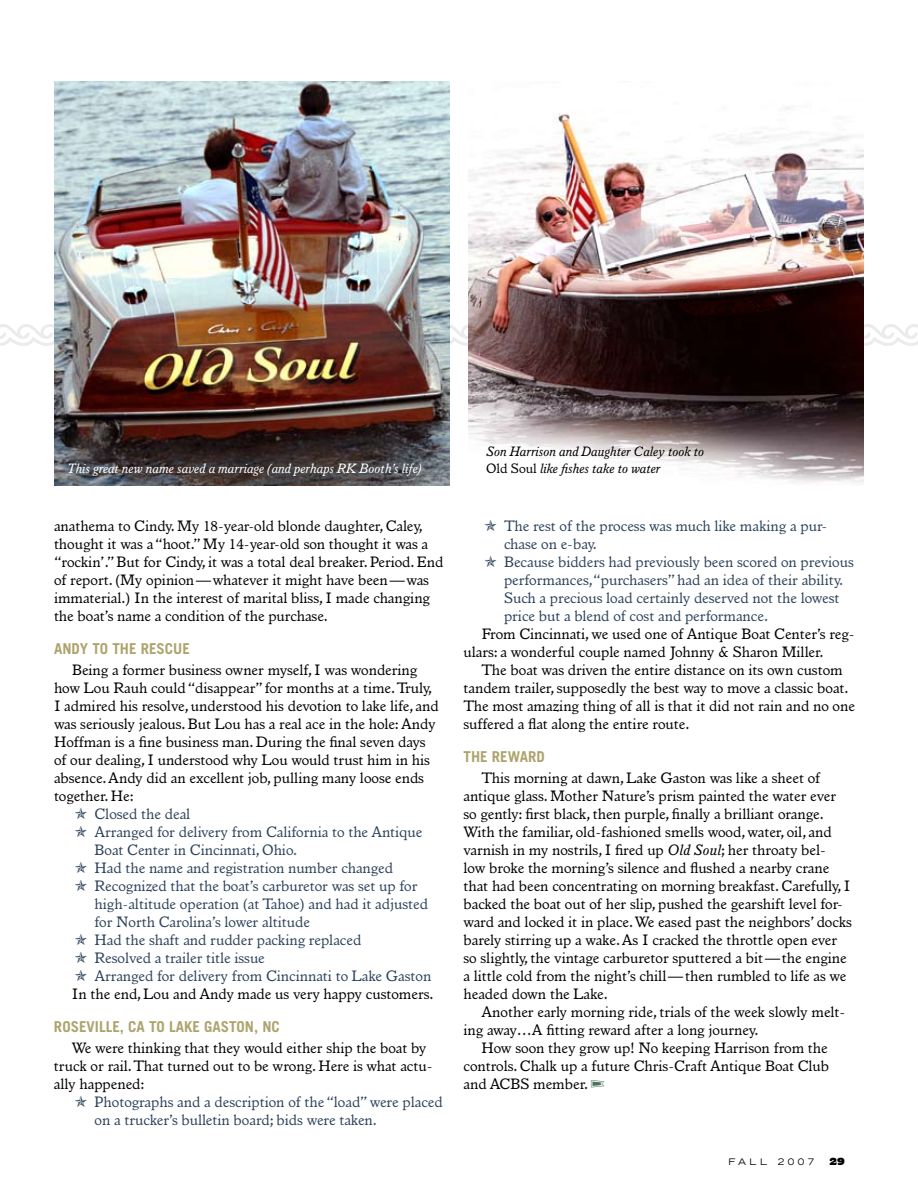
<style>
.page{position:relative;width:918px;height:1188px;background:#fff}
.page>*{position:absolute;margin:0;border:0;box-sizing:border-box;transform-origin:0 0}
.t1{font:15px/18px "Italian Old Style";color:#000}
.t2{font:15px/18px "Italian Old Style";color:#2d435b}
.t3{font:700 15px "Trade Gothic";color:#ada46d}
.t4{font:italic 13.5px/16.2px "Italian Old Style";color:#000}
.t5{font:italic 13.5px "Italian Old Style";color:#fff}
.t6{font:expanded 9px "Trade Gothic LH";letter-spacing:.4em;color:#000}
.t7{font:9px "Freedumb With";color:#000}
.s1{font-style:normal}
.s2{font-style:italic}
.s3{font-family:"Ludlow 6";color:#49735c}
</style>
<div class="page">
<img style="left:468px;top:107px;width:396px;height:376px">
<img style="left:54px;top:81px;width:396px;height:405px">
<img style="left:0;top:324px;width:918px;height:22px">
<p class="t5" style="left:68px;top:460px;width:356px">This great new name saved a marriage (and perhaps RK Booth’s life)</p>
<p class="t1" style="left:54px;top:517px;width:391px">anathema to Cindy. My 18-year-old blonde daughter, Caley, thought it was a “hoot.” My 14-year-old son thought it was a “rockin’.” But for Cindy, it was a total deal breaker. Period. End of report. (My opinion—whatever it might have been—was immaterial.) In the interest of marital bliss, I made changing the boat’s name a condition of the purchase.</p>
<p class="t3" style="left:54px;top:639px;width:137px">ANDY TO THE RESCUE</p>
<p class="t1" style="left:54px;top:661px;width:386px;text-indent:18px">Being a former business owner myself, I was wondering how Lou Rauh could “disappear” for months at a time. Truly, I admired his resolve, understood his devotion to lake life, and was seriously jealous. But Lou has a real ace in the hole: Andy Hoffman is a fine business man. During the final seven days of our dealing, I understood why Lou would trust him in his absence. Andy did an excellent job, pulling many loose ends together. He:</p>
<p class="t2" style="left:94px;top:805px;width:338px">Closed the deal<br>Arranged for delivery from California to the Antique Boat Center in Cincinnati, Ohio.<br>Had the name and registration number changed Recognized that the boat’s carburetor was set up for high-altitude operation (at Tahoe) and had it adjusted for North Carolina’s lower altitude<br>Had the shaft and rudder packing replaced<br>Resolved a trailer title issue<br>Arranged for delivery from Cincinnati to Lake Gaston</p>
<p class="t1" style="left:72px;top:985px;width:363px">In the end, Lou and Andy made us very happy customers.</p>
<p class="t3" style="left:54px;top:1017px;width:218px">ROSEVILLE, CA TO LAKE GASTON, NC</p>
<p class="t1" style="left:54px;top:1039px;width:380px;text-indent:18px">We were thinking that they would either ship the boat by truck or rail. That turned out to be wrong. Here is what actu&shy;ally happened:</p>
<p class="t2" style="left:94px;top:1093px;width:350px">Photographs and a description of the “load” were placed on a trucker’s bulletin board; bids were taken.</p>
<p class="t4" style="left:486px;top:444px;width:219px">Son Harrison and Daughter Caley took to<br><span class="s1">Old Soul</span> like fishes take to water</p>
<p class="t2" style="left:504px;top:517px;width:351px">The rest of the process was much like making a pur&shy;chase on e-bay.<br>Because bidders had previously been scored on previous performances,“purchasers” had an idea of their ability.<br>Such a precious load certainly deserved not the lowest price but a blend of cost and performance.</p>
<p class="t1" style="left:464px;top:625px;width:393px;text-indent:18px">From Cincinnati, we used one of Antique Boat Center’s reg&shy;ulars: a wonderful couple named Johnny &amp; Sharon Miller.</p>
<p class="t1" style="left:464px;top:661px;width:393px;text-indent:18px">The boat was driven the entire distance on its own custom tandem trailer, supposedly the best way to move a classic boat.<br>The most amazing thing of all is that it did not rain and no one suffered a flat along the entire route.</p>
<p class="t3" style="left:464px;top:747px;width:83px">THE REWARD</p>
<p class="t1" style="left:464px;top:769px;width:390px;text-indent:18px">This morning at dawn, Lake Gaston was like a sheet of antique glass. Mother Nature’s prism painted the water ever so gently: first black, then purple, finally a brilliant orange.<br>With the familiar, old-fashioned smells wood, water, oil, and varnish in my nostrils, I fired up <span class="s2">Old Soul</span>; her throaty bel-<br>low broke the morning’s silence and flushed a nearby crane that had been concentrating on morning breakfast. Carefully, I backed the boat out of her slip, pushed the gearshift level for&shy;ward and locked it in place. We eased past the neighbors’ docks barely stirring up a wake. As I cracked the throttle open ever so slightly, the vintage carburetor sputtered a bit—the engine a little cold from the night’s chill—then rumbled to life as we headed down the Lake.</p>
<p class="t1" style="left:464px;top:1003px;width:383px;text-indent:18px">Another early morning ride, trials of the week slowly melt&shy;ing away…A fitting reward after a long journey.</p>
<p class="t1" style="left:464px;top:1039px;width:367px;text-align:justify;text-indent:18px">How soon they grow up! No keeping Harrison from the controls. Chalk up a future Chris-Craft Antique Boat Club and ACBS member. <span class="s3">©</span></p>
<p class="t6" style="left:728px;top:1155px;width:88px">FALL 2007</p>
<p class="t7" style="left:829px;top:1154px;width:17px">29</p>
</div>
